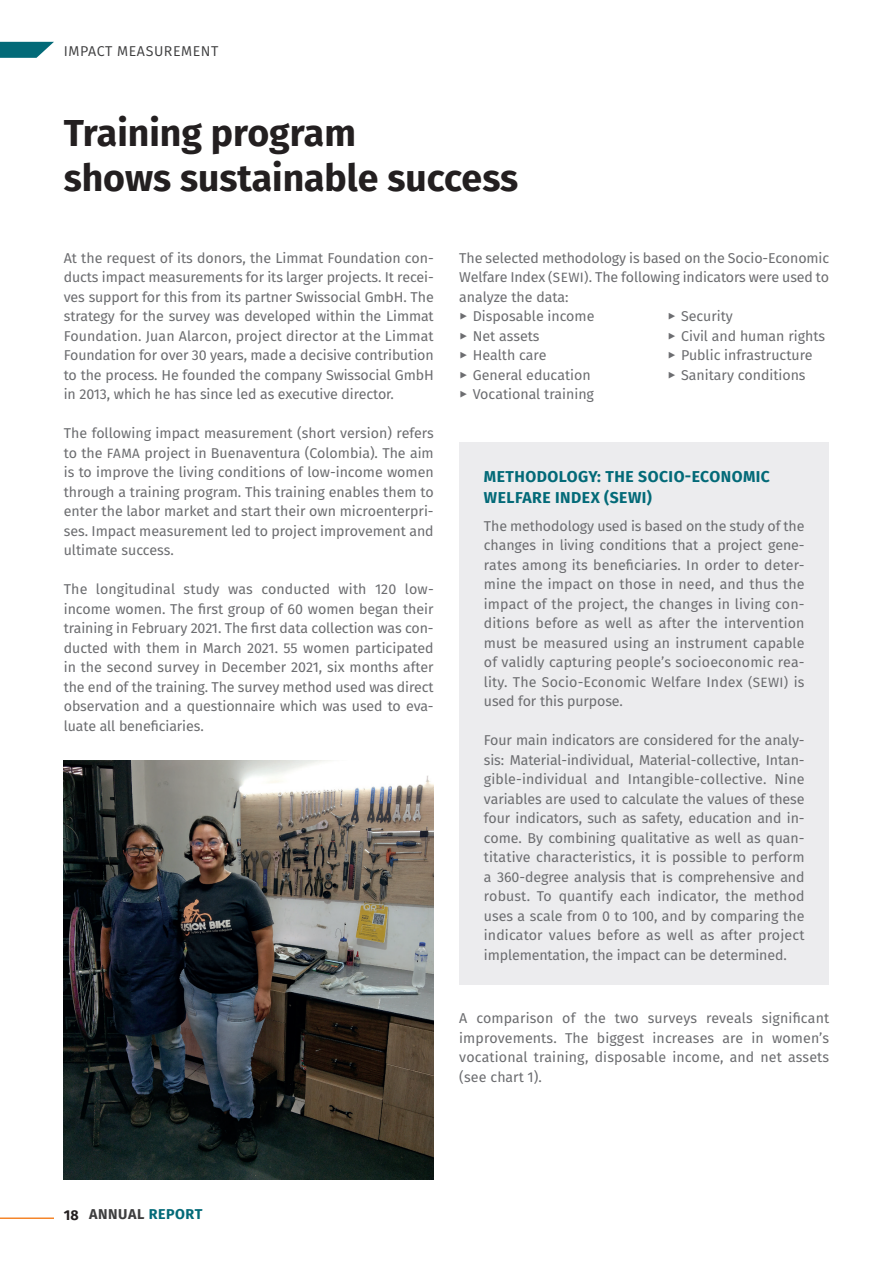
<style>
.page{position:relative;width:893px;height:1263px;background:#fff}
.page>*{position:absolute;margin:0;border:0;box-sizing:border-box;transform-origin:0 0}
.t1{font:700 37.5px/45px "Fira Sans";color:#231f20}
.t2{font:700 15.75px/21px "Fira Sans";letter-spacing:.03em;color:#036a78}
.t3{font:14.25px/19.5px "Fira Sans";color:#6c6d70;text-align:justify}
.t4{font:14.25px "Fira Sans";letter-spacing:.04em;color:#3e3e3f}
.t5{font:700 14.25px "Fira Sans";letter-spacing:.04em;color:#3e3e3f}
.s1{font-size:13.5px}
.s2{color:#231f20}
.s3{color:#036a78}
</style>
<div class="page">
<hr style="left:0;top:1217px;width:54px;height:2px;background:#f5852a">
<svg style="left:0;top:42px;width:54px;height:16px"></svg>
<img style="left:64px;top:760px;width:370px;height:419px">
<div style="left:459px;top:442px;width:370px;height:543px;background:#ececee"></div>
<p class="t4" style="left:64px;top:41px;width:156px">IMPACT MEASUREMENT</p>
<h1 class="t1" style="left:64px;top:108px;width:456px">Training program<br>shows sustainable success</h1>
<p class="t3" style="left:64px;top:248px;width:371px">At the request of its donors, the Limmat Foundation con&shy;ducts impact measurements for its larger projects. It recei&shy;ves support for this from its partner Swissocial GmbH. The strategy for the survey was developed within the Limmat Foundation. Juan Alarcon, project director at the Limmat Foundation for over 30 years, made a decisive contribution to the process. He founded the company Swissocial GmbH in 2013, which he has since led as executive director.</p>
<p class="t3" style="left:64px;top:423px;width:371px">The following impact measurement (short version) refers to the <span class="s1">FAMA</span> project in Buenaventura (Colombia). The aim is to improve the living conditions of low-income women through a training program. This training enables them to enter the labor market and start their own microenterpri&shy;ses. Impact measurement led to project improvement and ultimate success.</p>
<p class="t3" style="left:64px;top:579px;width:371px">The longitudinal study was conducted with 120 low&shy;income women. The first group of 60 women began their training in February 2021. The first data collection was con&shy;ducted with them in March 2021. 55 women participated in the second survey in December 2021, six months after the end of the training. The survey method used was direct observation and a questionnaire which was used to eva&shy;luate all beneficiaries.</p>
<p class="t3" style="left:459px;top:248px;width:371px;text-align:left">The selected methodology is based on the Socio-Economic<br>Welfare Index <span class="s1">(SEWI)</span>. The following indicators were used to analyze the data:<br>► Disposable income<br>► Net assets<br>► Health care<br>► General education<br>► Vocational training</p>
<p class="t3" style="left:668px;top:306px;width:159px;text-align:left">► Security<br>► Civil and human rights ► Public infrastructure<br>► Sanitary conditions</p>
<p class="t2" style="left:484px;top:465px;width:287px">METHODOLOGY: THE SOCIO-ECONOMIC<br>WELFARE INDEX (SEWI)</p>
<p class="t3" style="left:484px;top:516px;width:322px;text-align:left">The methodology used is based on the study of the changes in living conditions that a project gene&shy;rates among its beneficiaries. In order to deter&shy;mine the impact on those in need, and thus the impact of the project, the changes in living con&shy;ditions before as well as after the intervention must be measured using an instrument capable of validly capturing people’s socioeconomic rea&shy;lity. The Socio-Economic Welfare Index <span class="s1">(SEWI)</span> is used for this purpose.</p>
<p class="t3" style="left:484px;top:730px;width:322px;text-align:left">Four main indicators are considered for the analy&shy;sis: Material-individual, Material-collective, Intan&shy;gible-individual and Intangible-collective. Nine variables are used to calculate the values of these four indicators, such as safety, education and in&shy;come. By combining qualitative as well as quan&shy;titative characteristics, it is possible to perform a 360-degree analysis that is comprehensive and robust. To quantify each indicator, the method uses a scale from 0 to 100, and by comparing the indicator values before as well as after project implementation, the impact can be determined.</p>
<p class="t3" style="left:459px;top:1008px;width:371px">A comparison of the two surveys reveals significant improvements. The biggest increases are in women’s vocational training, disposable income, and net assets (see chart 1).</p>
<p class="t5" style="left:64px;top:1202px;width:140px"><span class="s2">18</span> ANNUAL <span class="s3">REPORT</span></p>
</div>
